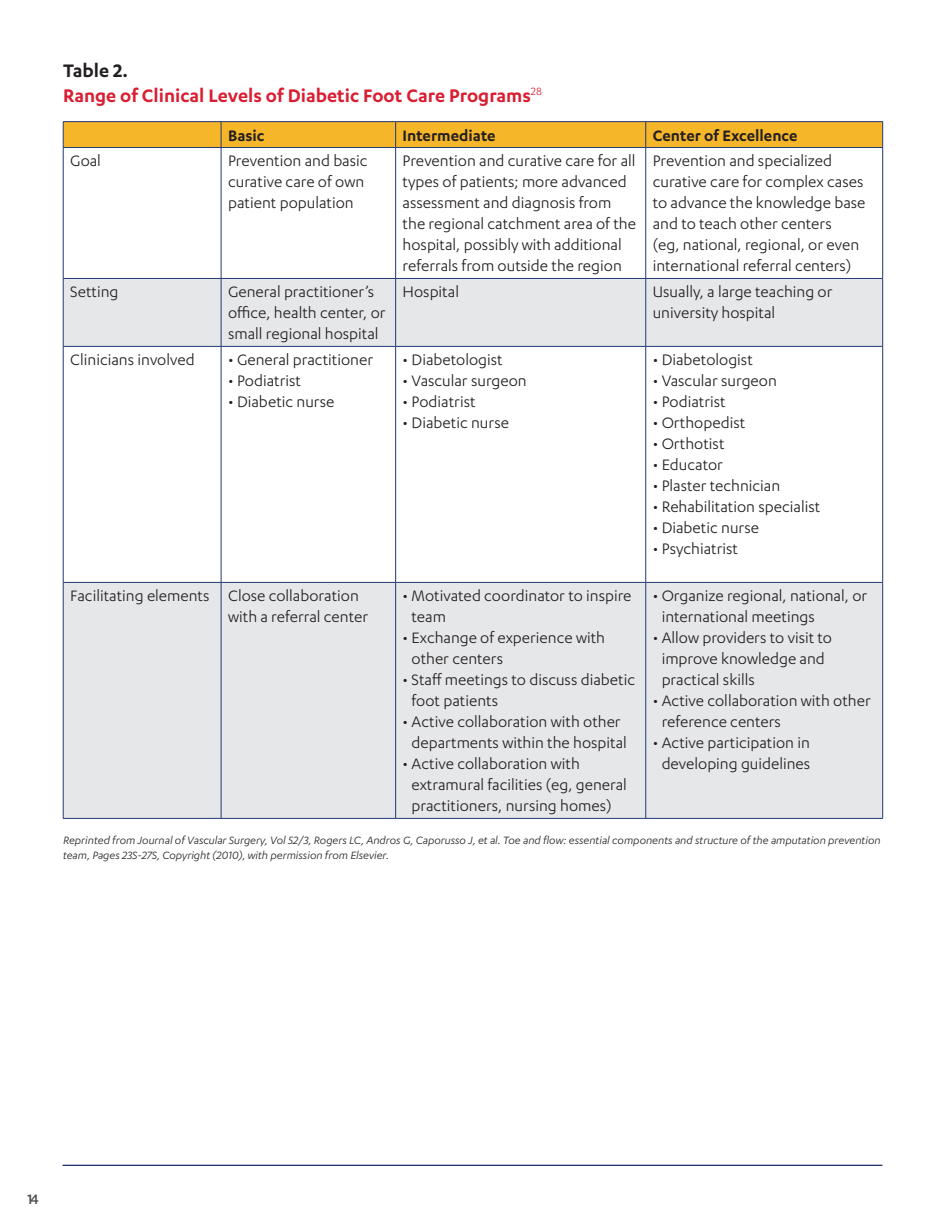
<style>
.page{position:relative;width:945px;height:1229px;background:#fff}
.page>*{position:absolute;margin:0;border:0;box-sizing:border-box;transform-origin:0 0}
.t1{font:600 21px/24.5px "Karbon";color:#da1e32}
.t2{font:17.5px/21px "Karbon";color:#231f20}
.t3{font:600 17.5px "Karbon";color:#231f20}
.t4{font:500 15.75px "Karbon";color:#4b4c4d}
.t5{font:italic 12.25px/14.7px "Karbon";color:#231f20}
.s1{color:#231f20}
</style>
<div class="page">
<svg style="left:64px;top:279px;width:818px;height:539px;fill:#e6e7e9"></svg>
<hr style="left:63px;top:121px;width:158px;height:1px;background:#213a74">
<hr style="left:221px;top:121px;width:175px;height:1px;background:#213a74">
<hr style="left:396px;top:121px;width:250px;height:1px;background:#213a74">
<hr style="left:646px;top:121px;width:237px;height:1px;background:#213a74">
<div style="left:63px;top:122px;width:820px;height:25px;background:#f6b62a"></div>
<hr style="left:63px;top:147px;width:158px;height:1px;background:#213a74">
<hr style="left:63px;top:148px;width:1px;height:130px;background:#213a74">
<hr style="left:221px;top:147px;width:175px;height:1px;background:#213a74">
<hr style="left:221px;top:148px;width:1px;height:130px;background:#213a74">
<hr style="left:396px;top:147px;width:250px;height:1px;background:#213a74">
<hr style="left:395px;top:148px;width:1px;height:130px;background:#213a74">
<hr style="left:646px;top:147px;width:237px;height:1px;background:#213a74">
<hr style="left:645px;top:148px;width:1px;height:130px;background:#213a74">
<hr style="left:882px;top:148px;width:1px;height:130px;background:#213a74">
<hr style="left:63px;top:278px;width:158px;height:1px;background:#213a74">
<hr style="left:63px;top:279px;width:1px;height:67px;background:#213a74">
<hr style="left:221px;top:278px;width:175px;height:1px;background:#213a74">
<hr style="left:221px;top:279px;width:1px;height:67px;background:#213a74">
<hr style="left:396px;top:278px;width:250px;height:1px;background:#213a74">
<hr style="left:395px;top:279px;width:1px;height:67px;background:#213a74">
<hr style="left:646px;top:278px;width:237px;height:1px;background:#213a74">
<hr style="left:645px;top:279px;width:1px;height:67px;background:#213a74">
<hr style="left:882px;top:279px;width:1px;height:67px;background:#213a74">
<hr style="left:63px;top:346px;width:158px;height:1px;background:#213a74">
<hr style="left:63px;top:346px;width:1px;height:236px;background:#213a74">
<hr style="left:221px;top:346px;width:175px;height:1px;background:#213a74">
<hr style="left:221px;top:346px;width:1px;height:236px;background:#213a74">
<hr style="left:396px;top:346px;width:250px;height:1px;background:#213a74">
<hr style="left:395px;top:346px;width:1px;height:236px;background:#213a74">
<hr style="left:646px;top:346px;width:237px;height:1px;background:#213a74">
<hr style="left:645px;top:346px;width:1px;height:236px;background:#213a74">
<hr style="left:882px;top:346px;width:1px;height:236px;background:#213a74">
<hr style="left:63px;top:582px;width:158px;height:1px;background:#213a74">
<hr style="left:63px;top:582px;width:1px;height:236px;background:#213a74">
<hr style="left:221px;top:582px;width:175px;height:1px;background:#213a74">
<hr style="left:221px;top:582px;width:1px;height:236px;background:#213a74">
<hr style="left:396px;top:582px;width:250px;height:1px;background:#213a74">
<hr style="left:395px;top:582px;width:1px;height:236px;background:#213a74">
<hr style="left:646px;top:582px;width:237px;height:1px;background:#213a74">
<hr style="left:645px;top:582px;width:1px;height:236px;background:#213a74">
<hr style="left:882px;top:582px;width:1px;height:236px;background:#213a74">
<hr style="left:63px;top:818px;width:158px;height:1px;background:#213a74">
<hr style="left:221px;top:818px;width:175px;height:1px;background:#213a74">
<hr style="left:396px;top:818px;width:250px;height:1px;background:#213a74">
<hr style="left:646px;top:818px;width:237px;height:1px;background:#213a74">
<hr style="left:63px;top:1164px;width:819px;height:2px;background:#203870">
<p class="t1" style="left:63px;top:58px;width:480px"><span class="s1">Table 2.<br></span>Range of Clinical Levels of Diabetic Foot Care Programs<sup>28</sup></p>
<p class="t3" style="left:228px;top:125px;width:38px">Basic</p>
<p class="t3" style="left:403px;top:125px;width:94px">Intermediate</p>
<p class="t3" style="left:653px;top:125px;width:146px">Center of Excellence</p>
<p class="t2" style="left:70px;top:150px;width:32px">Goal</p>
<p class="t2" style="left:228px;top:150px;width:141px">Prevention and basic curative care of own patient population</p>
<p class="t2" style="left:403px;top:150px;width:235px">Prevention and curative care for all types of patients; more advanced assessment and diagnosis from the regional catchment area of the hospital, possibly with additional referrals from outside the region</p>
<p class="t2" style="left:653px;top:150px;width:214px">Prevention and specialized curative care for complex cases to advance the knowledge base and to teach other centers<br>(eg, national, regional, or even international referral centers)</p>
<p class="t2" style="left:70px;top:281px;width:50px">Setting</p>
<p class="t2" style="left:228px;top:281px;width:159px">General practitioner’s office, health center, or small regional hospital</p>
<p class="t2" style="left:403px;top:281px;width:58px">Hospital</p>
<p class="t2" style="left:653px;top:281px;width:181px">Usually, a large teaching or university hospital</p>
<p class="t2" style="left:70px;top:349px;width:126px">Clinicians involved</p>
<p class="t2" style="left:228px;top:349px;width:147px">• General practitioner</p>
<p class="t2" style="left:228px;top:370px;width:75px">• Podiatrist</p>
<p class="t2" style="left:228px;top:391px;width:108px">• Diabetic nurse</p>
<p class="t2" style="left:403px;top:349px;width:102px">• Diabetologist</p>
<p class="t2" style="left:403px;top:370px;width:126px">• Vascular surgeon</p>
<p class="t2" style="left:403px;top:391px;width:75px">• Podiatrist</p>
<p class="t2" style="left:403px;top:412px;width:108px">• Diabetic nurse</p>
<p class="t2" style="left:653px;top:349px;width:102px">• Diabetologist</p>
<p class="t2" style="left:653px;top:370px;width:126px">• Vascular surgeon</p>
<p class="t2" style="left:653px;top:391px;width:75px">• Podiatrist</p>
<p class="t2" style="left:653px;top:412px;width:94px">• Orthopedist</p>
<p class="t2" style="left:653px;top:433px;width:73px">• Orthotist</p>
<p class="t2" style="left:653px;top:454px;width:72px">• Educator</p>
<p class="t2" style="left:653px;top:475px;width:129px">• Plaster technician</p>
<p class="t2" style="left:653px;top:496px;width:169px">• Rehabilitation specialist</p>
<p class="t2" style="left:653px;top:517px;width:108px">• Diabetic nurse</p>
<p class="t2" style="left:653px;top:538px;width:87px">• Psychiatrist</p>
<p class="t2" style="left:70px;top:585px;width:141px">Facilitating elements</p>
<p class="t2" style="left:228px;top:585px;width:142px">Close collaboration with a referral center</p>
<p class="t2" style="left:412px;top:585px;width:221px;text-indent:-9px">• Motivated coordinator to inspire team</p>
<p class="t2" style="left:412px;top:627px;width:195px;text-indent:-9px">• Exchange of experience with other centers</p>
<p class="t2" style="left:412px;top:669px;width:225px;text-indent:-9px">• Staff meetings to discuss diabetic foot patients</p>
<p class="t2" style="left:403px;top:711px;width:226px;text-align:center">• Active collaboration with other departments within the hospital</p>
<p class="t2" style="left:412px;top:753px;width:217px;text-indent:-9px">• Active collaboration with extramural facilities (eg, general practitioners, nursing homes)</p>
<p class="t2" style="left:662px;top:585px;width:207px;text-indent:-9px">• Organize regional, national, or international meetings</p>
<p class="t2" style="left:662px;top:627px;width:172px;text-indent:-9px">• Allow providers to visit to improve knowledge and practical skills</p>
<p class="t2" style="left:662px;top:690px;width:211px;text-indent:-9px">• Active collaboration with other reference centers</p>
<p class="t2" style="left:653px;top:732px;width:159px;text-align:center">• Active participation in developing guidelines</p>
<p class="t5" style="left:63px;top:832px;width:819px">Reprinted from Journal of Vascular Surgery, Vol 52/3, Rogers LC, Andros G, Caporusso J, et al. Toe and flow: essential components and structure of the amputation prevention team, Pages 23S-27S, Copyright (2010), with permission from Elsevier.</p>
<p class="t4" style="left:27px;top:1190px;width:13px">14</p>
</div>
